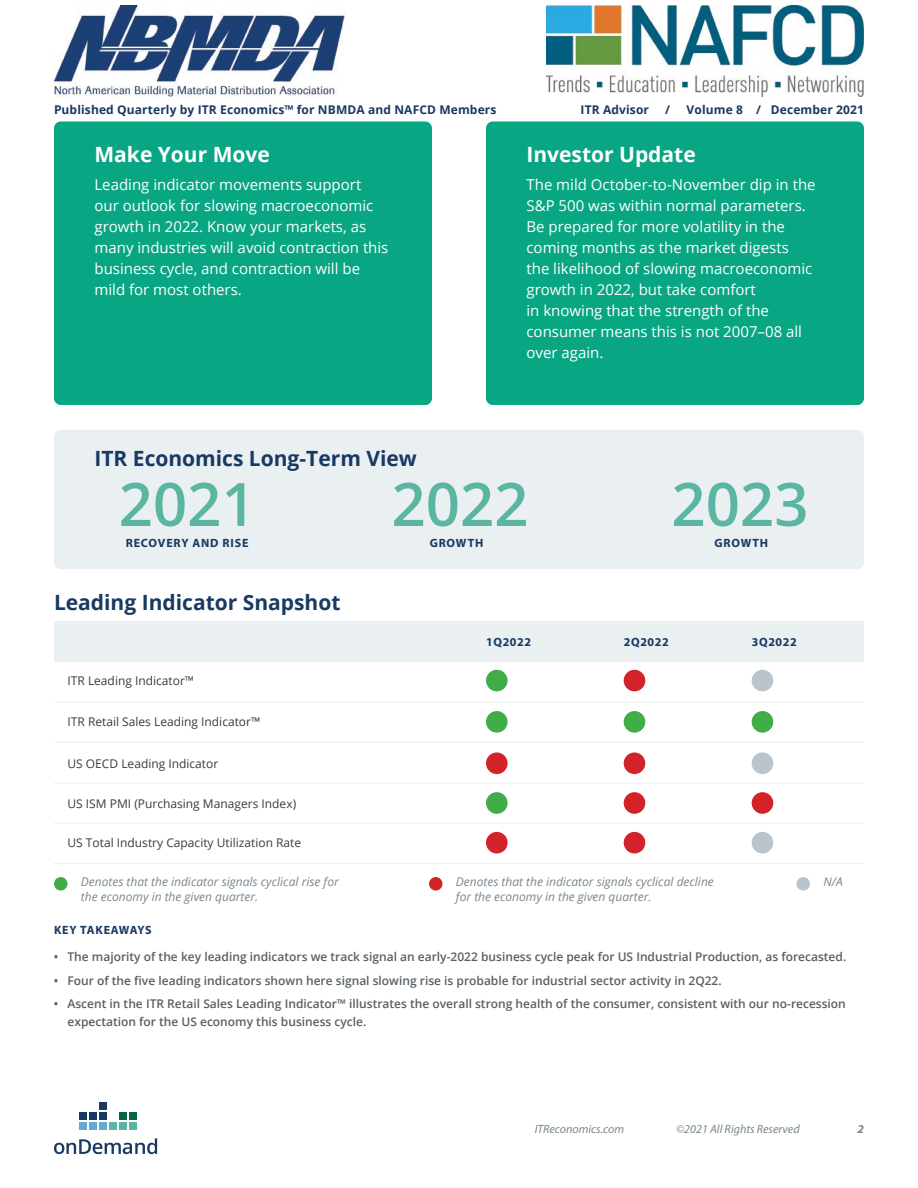
<style>
.page{position:relative;width:918px;height:1188px;background:#fff}
.page>*{position:absolute;margin:0;border:0;box-sizing:border-box;transform-origin:0 0}
.t1{font:600 60px "Open Sans";color:#5ab5a2}
.t2{font:700 21px "Open Sans";color:#183961}
.t3{font:700 21px "Open Sans";color:#fff}
.t4{font:15px/21px "Open Sans";color:#fff}
.t5{font:600 12px/18px "Open Sans";color:#576066}
.t6{font:italic 12px/15px "Open Sans";color:#7a868e}
.t7{font:12px "Open Sans";color:#373d42}
.t8{font:700 12px "Open Sans";letter-spacing:.01em;color:#183961}
.t9{font:700 12px "Myriad Pro";letter-spacing:.065em;color:#183961}
.t10{font:italic 12px "Myriad Pro";color:#7a868e}
.t11{font:italic 700 12px "Myriad Pro";color:#7a868e}
</style>
<div class="page">
<svg style="left:54px;top:1138px;width:103px;height:16px"></svg>
<div style="left:109px;top:1122px;width:8px;height:8px;background:#5ab5a2"></div>
<div style="left:119px;top:1122px;width:8px;height:8px;background:#5ab5a2"></div>
<div style="left:129px;top:1122px;width:8px;height:8px;background:#5ab5a2"></div>
<div style="left:99px;top:1122px;width:8px;height:8px;background:#65a9d2"></div>
<div style="left:89px;top:1122px;width:8px;height:8px;background:#65a9d2"></div>
<div style="left:79px;top:1122px;width:8px;height:8px;background:#65a9d2"></div>
<div style="left:119px;top:1112px;width:8px;height:8px;background:#006742"></div>
<div style="left:99px;top:1112px;width:8px;height:8px;background:#183961"></div>
<div style="left:89px;top:1112px;width:8px;height:8px;background:#183961"></div>
<div style="left:79px;top:1112px;width:8px;height:8px;background:#183961"></div>
<div style="left:129px;top:1112px;width:8px;height:8px;background:#006742"></div>
<div style="left:99px;top:1102px;width:8px;height:8px;background:#183961"></div>
<img style="left:547px;top:5px;width:317px;height:91px">
<img style="left:54px;top:5px;width:291px;height:91px">
<div style="left:54px;top:430px;width:810px;height:139px;background:#eaeff2;border-radius:7px"></div>
<div style="left:54px;top:122px;width:378px;height:283px;background:#09a684;border-radius:7px"></div>
<div style="left:486px;top:122px;width:378px;height:283px;background:#09a684;border-radius:7px"></div>
<div style="left:54px;top:877px;width:14px;height:14px;background:#41ad49;border-radius:50%"></div>
<div style="left:429px;top:877px;width:13px;height:14px;background:#d2232a;border-radius:50%"></div>
<div style="left:796px;top:877px;width:14px;height:14px;background:#bbc4ca;border-radius:50%"></div>
<div style="left:54px;top:621px;width:810px;height:40px;background:#eaeff2"></div>
<hr style="left:54px;top:702px;width:810px;height:1px;background:#eaeff2">
<hr style="left:54px;top:742px;width:810px;height:1px;background:#eaeff2">
<hr style="left:54px;top:783px;width:810px;height:1px;background:#eaeff2">
<hr style="left:54px;top:863px;width:810px;height:1px;background:#eaeff2">
<hr style="left:54px;top:823px;width:810px;height:1px;background:#eaeff2">
<div style="left:486px;top:670px;width:22px;height:21px;background:#41ad49;border-radius:50%"></div>
<div style="left:486px;top:752px;width:22px;height:22px;background:#d2232a;border-radius:50%"></div>
<div style="left:486px;top:792px;width:22px;height:22px;background:#41ad49;border-radius:50%"></div>
<div style="left:752px;top:832px;width:21px;height:21px;background:#bbc4ca;border-radius:50%"></div>
<div style="left:624px;top:752px;width:21px;height:22px;background:#d2232a;border-radius:50%"></div>
<div style="left:624px;top:670px;width:21px;height:21px;background:#d2232a;border-radius:50%"></div>
<div style="left:752px;top:711px;width:21px;height:22px;background:#41ad49;border-radius:50%"></div>
<div style="left:752px;top:752px;width:21px;height:22px;background:#bbc4ca;border-radius:50%"></div>
<div style="left:624px;top:792px;width:21px;height:22px;background:#d2232a;border-radius:50%"></div>
<div style="left:752px;top:792px;width:21px;height:22px;background:#d2232a;border-radius:50%"></div>
<div style="left:486px;top:832px;width:22px;height:21px;background:#d2232a;border-radius:50%"></div>
<div style="left:624px;top:832px;width:21px;height:21px;background:#d2232a;border-radius:50%"></div>
<div style="left:752px;top:670px;width:21px;height:21px;background:#bbc4ca;border-radius:50%"></div>
<div style="left:624px;top:711px;width:21px;height:22px;background:#41ad49;border-radius:50%"></div>
<div style="left:486px;top:711px;width:22px;height:22px;background:#41ad49;border-radius:50%"></div>
<p class="t8" style="left:54px;top:101px;width:444px">Published Quarterly by ITR Economics™ for NBMDA and NAFCD Members</p>
<p class="t8" style="left:581px;top:101px;width:70px">ITR Advisor</p>
<p class="t8" style="left:665px;top:101px;width:6px">/</p>
<p class="t8" style="left:687px;top:101px;width:179px">Volume 8 / December 2021</p>
<h2 class="t3" style="left:94px;top:139px;width:177px">Make Your Move</h2>
<h2 class="t3" style="left:526px;top:139px;width:171px">Investor Update</h2>
<p class="t4" style="left:94px;top:174px;width:295px">Leading indicator movements support our outlook for slowing macroeconomic growth in 2022. Know your markets, as many industries will avoid contraction this business cycle, and contraction will be mild for most others.</p>
<p class="t4" style="left:526px;top:174px;width:291px">The mild October-to-November dip in the S&amp;P 500 was within normal parameters.<br>Be prepared for more volatility in the coming months as the market digests<br>the likelihood of slowing macroeconomic growth in 2022, but take comfort<br>in knowing that the strength of the consumer means this is not 2007–08 all over again.</p>
<h2 class="t2" style="left:94px;top:444px;width:324px">ITR Economics Long-Term View</h2>
<h1 class="t1" style="left:119px;top:463px;width:139px">2021</h1>
<h1 class="t1" style="left:391px;top:463px;width:139px">2022</h1>
<h1 class="t1" style="left:671px;top:463px;width:139px">2023</h1>
<p class="t9" style="left:126px;top:535px;width:124px">RECOVERY AND RISE</p>
<p class="t9" style="left:430px;top:535px;width:55px">GROWTH</p>
<p class="t9" style="left:715px;top:535px;width:55px">GROWTH</p>
<h2 class="t2" style="left:54px;top:588px;width:288px">Leading Indicator Snapshot</h2>
<p class="t7" style="left:68px;top:673px;width:128px">ITR Leading Indicator™</p>
<p class="t7" style="left:68px;top:714px;width:194px">ITR Retail Sales Leading Indicator™</p>
<p class="t7" style="left:68px;top:755px;width:152px">US OECD Leading Indicator</p>
<p class="t7" style="left:68px;top:795px;width:230px">US ISM PMI (Purchasing Managers Index)</p>
<p class="t7" style="left:68px;top:835px;width:235px">US Total Industry Capacity Utilization Rate</p>
<p class="t9" style="left:486px;top:634px;width:47px">1Q2022</p>
<p class="t9" style="left:624px;top:634px;width:47px">2Q2022</p>
<p class="t9" style="left:752px;top:634px;width:47px">3Q2022</p>
<p class="t6" style="left:81px;top:874px;width:259px">Denotes that the indicator signals cyclical rise for the economy in the given quarter.</p>
<p class="t6" style="left:456px;top:874px;width:259px">Denotes that the indicator signals cyclical decline for the economy in the given quarter.</p>
<p class="t6" style="left:823px;top:874px;width:21px">N/A</p>
<p class="t9" style="left:54px;top:922px;width:99px">KEY TAKEAWAYS</p>
<p class="t5" style="left:54px;top:947px;width:794px">• The majority of the key leading indicators we track signal an early-2022 business cycle peak for US Industrial Production, as forecasted.</p>
<p class="t5" style="left:54px;top:971px;width:669px">• Four of the five leading indicators shown here signal slowing rise is probable for industrial sector activity in 2Q22.</p>
<p class="t5" style="left:67px;top:995px;width:780px;text-indent:-14px">• Ascent in the ITR Retail Sales Leading Indicator™ illustrates the overall strong health of the consumer, consistent with our no-recession expectation for the US economy this business cycle.</p>
<p class="t10" style="left:535px;top:1121px;width:91px">ITReconomics.com</p>
<p class="t10" style="left:676px;top:1121px;width:125px">©2021 All Rights Reserved</p>
<p class="t11" style="left:858px;top:1121px;width:8px">2</p>
</div>
